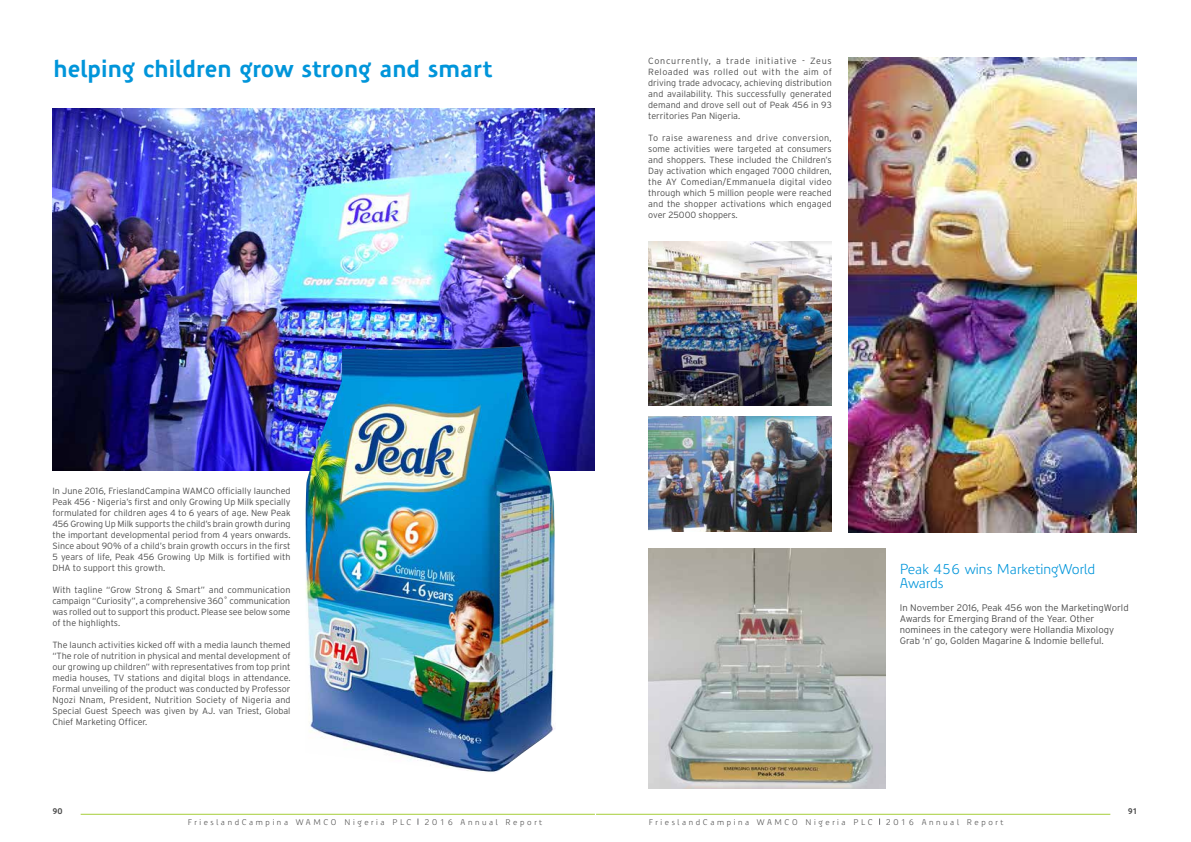
<style>
.page{position:relative;width:1191px;height:842px;background:#fff}
.page>*{position:absolute;margin:0;border:0;box-sizing:border-box;transform-origin:0 0}
.t1{font:700 24px "Precious Sans";color:#0095da}
.t2{font:14px/14px "Precious Sans";color:#0095da}
.t3{font:300 9.5px/11px "Interstate";color:#4d4d4d}
.t4{font:300 9px/11px "Interstate";color:#4d4d4d;text-align:justify}
.t5{font:8px "Precious Sans";color:#4d4d4d}
.t6{font:700 8px "Precious Sans";color:#4d4d4d}
</style>
<div class="page">
<hr style="left:81px;top:814px;width:514px;height:1px;background:#a6ce39">
<hr style="left:596px;top:814px;width:514px;height:1px;background:#a6ce39">
<img style="left:848px;top:57px;width:288px;height:475px">
<img style="left:52px;top:109px;width:542px;height:361px">
<img style="left:305px;top:346px;width:251px;height:427px">
<img style="left:648px;top:548px;width:237px;height:241px">
<img style="left:648px;top:416px;width:183px;height:115px">
<img style="left:648px;top:241px;width:183px;height:164px">
<h1 class="t1" style="left:53px;top:53px;width:440px">helping children grow strong and smart</h1>
<p class="t4" style="left:52px;top:485px;width:240px">In June 2016, FrieslandCampina WAMCO officially launched Peak 456 - Nigeria’s first and only Growing Up Milk specially formulated for children ages 4 to 6 years of age. New Peak 456 Growing Up Milk supports the child’s brain growth during the important developmental period from 4 years onwards.<br>Since about 90% of a child’s brain growth occurs in the first 5 years of life, Peak 456 Growing Up Milk is fortified with DHA to support this growth.</p>
<p class="t4" style="left:52px;top:584px;width:239px">With tagline “Grow Strong &amp; Smart” and communication campaign “Curiosity”, a comprehensive 360˚ communication was rolled out to support this product. Please see below some of the highlights.</p>
<p class="t4" style="left:52px;top:639px;width:240px">The launch activities kicked off with a media launch themed “The role of nutrition in physical and mental development of our growing up children” with representatives from top print media houses, TV stations and digital blogs in attendance.<br>Formal unveiling of the product was conducted by Professor Ngozi Nnam, President, Nutrition Society of Nigeria and Special Guest Speech was given by AJ. van Triest, Global Chief Marketing Officer.</p>
<p class="t4" style="left:648px;top:56px;width:185px">Concurrently, a trade initiative - Zeus Reloaded was rolled out with the aim of driving trade advocacy, achieving distribution and availability. This successfully generated demand and drove sell out of Peak 456 in 93 territories Pan Nigeria.</p>
<p class="t4" style="left:648px;top:133px;width:185px">To raise awareness and drive conversion, some activities were targeted at consumers and shoppers. These included the Children’s Day activation which engaged 7000 children, the AY Comedian/Emmanuela digital video through which 5 million people were reached and the shopper activations which engaged over 25000 shoppers.</p>
<h2 class="t2" style="left:899px;top:562px;width:197px">Peak 456 wins MarketingWorld<br>Awards</h2>
<p class="t3" style="left:899px;top:602px;width:230px">In November 2016, Peak 456 won the MarketingWorld Awards for Emerging Brand of the Year. Other nominees in the category were Hollandia Mixology Grab ‘n’ go, Golden Magarine &amp; Indomie belleful.</p>
<p class="t6" style="left:52px;top:806px;width:12px">90</p>
<p class="t6" style="left:1127px;top:806px;width:12px">91</p>
<p class="t5" style="left:188px;top:816px;width:225px">F r i e s l a n d C a m p i n a W A M C O N i g e r i a P L C</p>
<p class="t5" style="left:424px;top:816px;width:119px">2 0 1 6 A n n u a l R e p o r t</p>
<p class="t5" style="left:649px;top:816px;width:225px">F r i e s l a n d C a m p i n a W A M C O N i g e r i a P L C</p>
<p class="t5" style="left:885px;top:816px;width:119px">2 0 1 6 A n n u a l R e p o r t</p>
</div>
